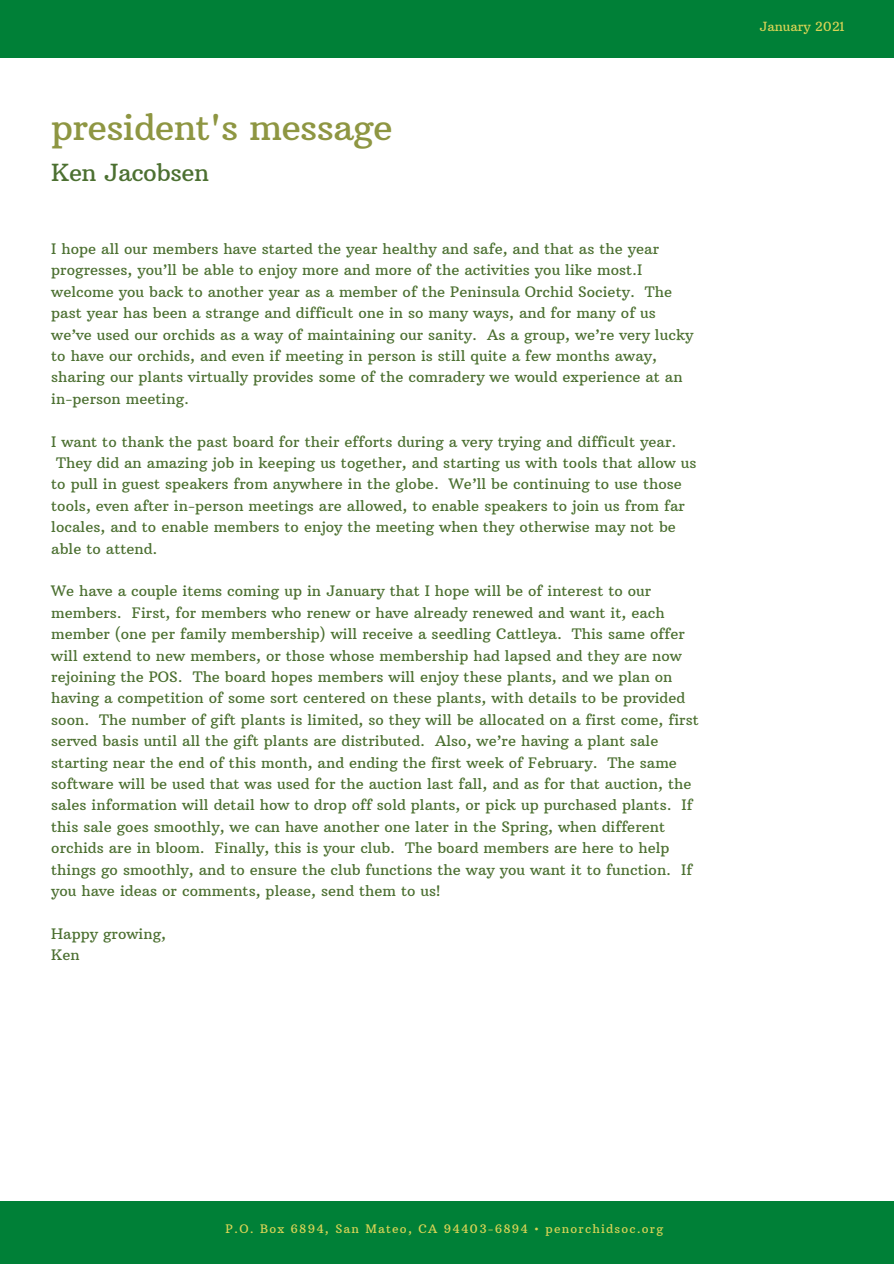
<style>
.page{position:relative;width:894px;height:1264px;background:#fff}
.page>*{position:absolute;margin:0;border:0;box-sizing:border-box;transform-origin:0 0}
.t1{font:36px "Arbutus Slab";letter-spacing:-.02em;color:#8e9642}
.t2{font:24px "Arbutus Slab";letter-spacing:-.02em;color:#4c7031}
.t3{font:14.7px/21.5px "Arbutus Slab";letter-spacing:.005em;color:#4c7031}
.t4{font:12.9px "Arbutus Slab";letter-spacing:.005em;color:#d8d355}
.t5{font:12px "Arbutus Slab";letter-spacing:.1em;color:#d8d355}
</style>
<div class="page">
<div style="left:0;top:0;width:893px;height:57px;background:#008037"></div>
<div style="left:0;top:1201px;width:893px;height:62px;background:#008037"></div>
<p class="t1" style="left:51px;top:105px;width:343px">president's message</p>
<p class="t2" style="left:51px;top:158px;width:159px">Ken Jacobsen</p>
<p class="t3" style="left:51px;top:238px;width:643px">I hope all our members have started the year healthy and safe, and that as the year progresses, you’ll be able to enjoy more and more of the activities you like most.I welcome you back to another year as a member of the Peninsula Orchid Society. The past year has been a strange and difficult one in so many ways, and for many of us we’ve used our orchids as a way of maintaining our sanity. As a group, we’re very lucky to have our orchids, and even if meeting in person is still quite a few months away, sharing our plants virtually provides some of the comradery we would experience at an in-person meeting.</p>
<p class="t3" style="left:51px;top:430px;width:626px">I want to thank the past board for their efforts during a very trying and difficult year.</p>
<p class="t3" style="left:56px;top:452px;width:641px">They did an amazing job in keeping us together, and starting us with tools that allow us</p>
<p class="t3" style="left:51px;top:473px;width:632px">to pull in guest speakers from anywhere in the globe. We’ll be continuing to use those</p>
<p class="t3" style="left:51px;top:495px;width:635px">tools, even after in-person meetings are allowed, to enable speakers to join us from far</p>
<p class="t3" style="left:51px;top:516px;width:626px">locales, and to enable members to enjoy the meeting when they otherwise may not be</p>
<p class="t3" style="left:51px;top:537px;width:108px">able to attend.</p>
<p class="t3" style="left:51px;top:580px;width:649px">We have a couple items coming up in January that I hope will be of interest to our members. First, for members who renew or have already renewed and want it, each member (one per family membership) will receive a seedling Cattleya. This same offer will extend to new members, or those whose membership had lapsed and they are now rejoining the POS. The board hopes members will enjoy these plants, and we plan on having a competition of some sort centered on these plants, with details to be provided soon. The number of gift plants is limited, so they will be allocated on a first come, first served basis until all the gift plants are distributed. Also, we’re having a plant sale starting near the end of this month, and ending the first week of February. The same software will be used that was used for the auction last fall, and as for that auction, the sales information will detail how to drop off sold plants, or pick up purchased plants. If this sale goes smoothly, we can have another one later in the Spring, when different orchids are in bloom. Finally, this is your club. The board members are here to help things go smoothly, and to ensure the club functions the way you want it to function. If you have ideas or comments, please, send them to us!</p>
<p class="t3" style="left:51px;top:922px;width:116px">Happy growing,</p>
<p class="t3" style="left:51px;top:944px;width:30px">Ken</p>
<p class="t4" style="left:759px;top:18px;width:87px">January 2021</p>
<p class="t5" style="left:225px;top:1221px;width:439px">P.O. Box 6894, San Mateo, CA 94403-6894 • penorchidsoc.org</p>
</div>
